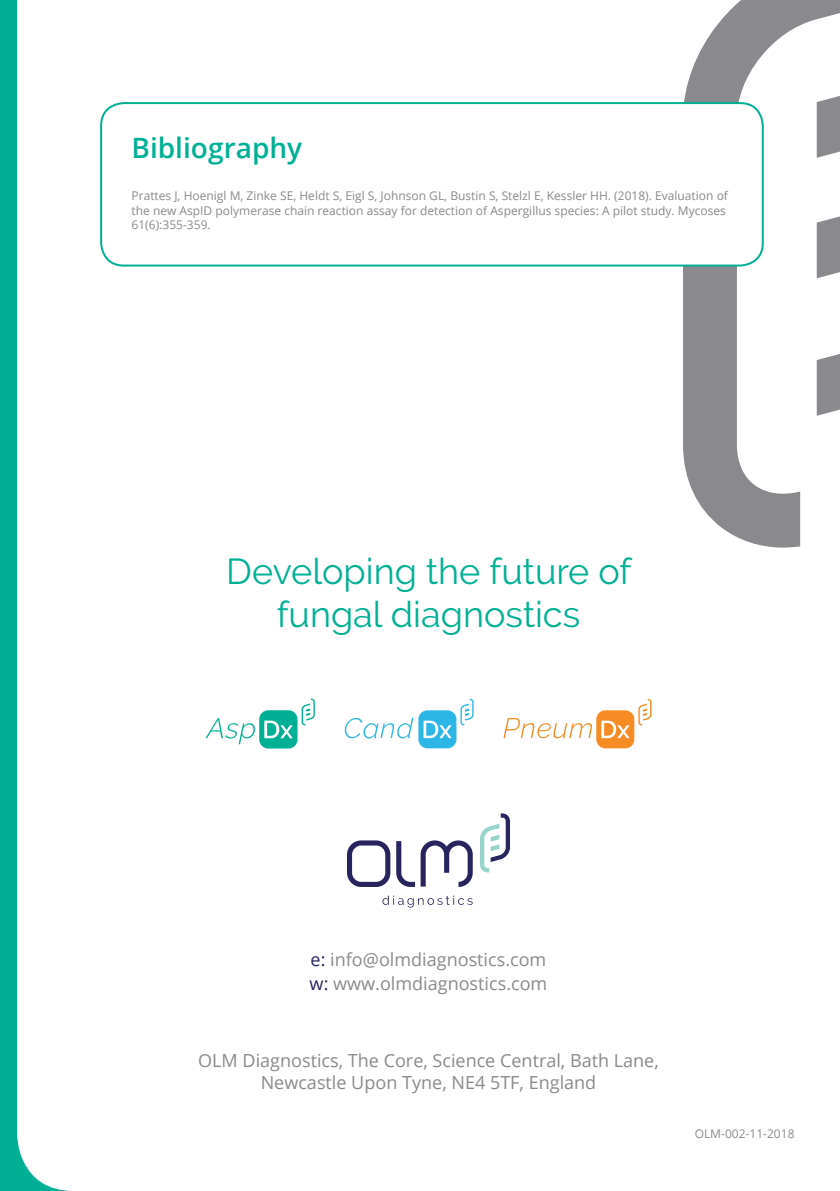
<style>
.page{position:relative;width:840px;height:1191px;background:#fff}
.page>*{position:absolute;margin:0;border:0;box-sizing:border-box;transform-origin:0 0}
.t1{font:36px/43.2px "Raleway";color:#00b095;text-align:center}
.t2{font:600 28px "Open Sans";color:#00b095}
.t3{font:18px/21.6px "Open Sans";color:#8a8a8e;text-align:center}
.t4{font:12px/14.4px "Open Sans";color:#8a8a8e}
.s1{color:#27245e}
</style>
<div class="page">
<div style="left:0;top:0;width:839px;height:1191px;background:#00b095"></div>
<div style="left:17px;top:0;width:822px;height:1191px;background:#fff"></div>
<svg style="left:347px;top:840px;width:43px;height:47px;background:#b3b2c6"></svg>
<svg style="left:396px;top:840px;width:76px;height:47px;background:#bfbecf"></svg>
<svg style="left:479px;top:813px;width:30px;height:59px;background:#d0dbe0"></svg>
<svg style="left:382px;top:895px;width:90px;height:12px"></svg>
<svg style="left:205px;top:718px;width:50px;height:26px"></svg>
<div style="left:259px;top:710px;width:38px;height:38px;background:#00b095;border-radius:9px"></div>
<svg style="left:301px;top:698px;width:13px;height:27px"></svg>
<svg style="left:264px;top:720px;width:28px;height:18px"></svg>
<svg style="left:344px;top:717px;width:69px;height:21px"></svg>
<div style="left:418px;top:710px;width:38px;height:38px;background:#2bb6e6;border-radius:9px"></div>
<svg style="left:460px;top:699px;width:13px;height:26px"></svg>
<svg style="left:423px;top:720px;width:28px;height:18px"></svg>
<div style="left:596px;top:710px;width:38px;height:38px;background:#f68c23;border-radius:9px"></div>
<svg style="left:638px;top:699px;width:13px;height:26px"></svg>
<svg style="left:503px;top:718px;width:88px;height:20px;background:#fdead8"></svg>
<svg style="left:601px;top:720px;width:28px;height:18px"></svg>
<svg style="left:73px;top:1190px;width:766px;height:1px"></svg>
<svg style="left:682px;top:0;width:157px;height:547px;background:#d1d2d3"></svg>
<svg style="left:816px;top:0;width:23px;height:416px;background:#ccccce"></svg>
<div style="left:101px;top:103px;width:661px;height:162px;background:#fff;border-radius:23px"></div>
<div style="left:100px;top:102px;width:663px;height:164px;border:2px solid #00b095;border-radius:23px"></div>
<p class="t2" style="left:131px;top:128px;width:172px">Bibliography</p>
<p class="t4" style="left:131px;top:188px;width:597px">Prattes J, Hoenigl M, Zinke SE, Heldt S, Eigl S, Johnson GL, Bustin S, Stelzl E, Kessler HH. (2018). Evaluation of the new AspID polymerase chain reaction assay for detection of Aspergillus species: A pilot study. Mycoses<br>61(6):355-359.</p>
<p class="t1" style="left:226px;top:549px;width:406px">Developing the future of fungal diagnostics</p>
<p class="t3" style="left:310px;top:948px;width:237px"><span class="s1">e:</span> info@olmdiagnostics.com</p>
<p class="t3" style="left:309px;top:972px;width:239px"><span class="s1">w:</span> www.olmdiagnostics.com</p>
<p class="t3" style="left:198px;top:1049px;width:462px">OLM Diagnostics, The Core, Science Central, Bath Lane,<br>Newcastle Upon Tyne, NE4 5TF, England</p>
<p class="t4" style="left:694px;top:1126px;width:101px">OLM-002-11-2018</p>
</div>
